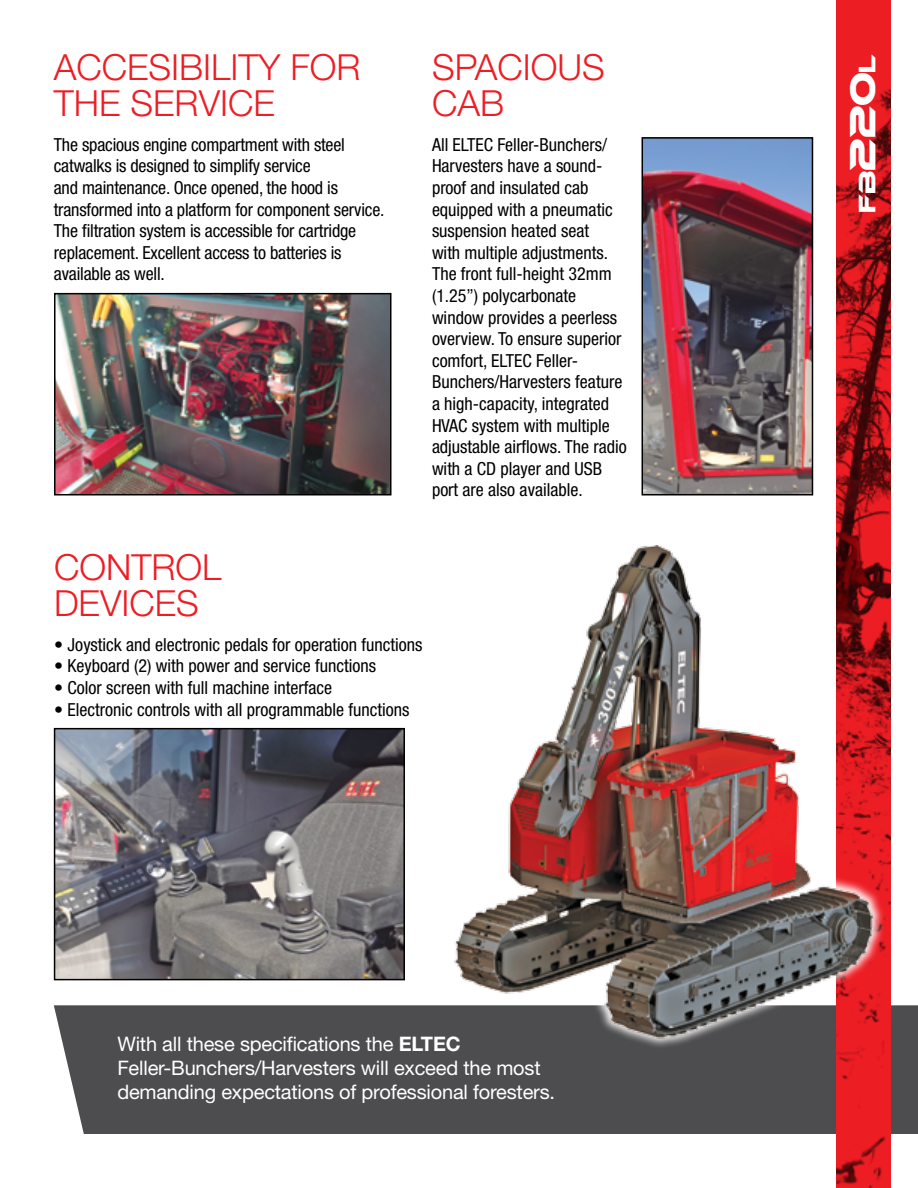
<style>
.page{position:relative;width:918px;height:1188px;background:#fff}
.page>*{position:absolute;margin:0;border:0;box-sizing:border-box;transform-origin:0 0}
.t1{font:300 36px/36px "Helvetica Neue LT Std";color:#ed1d24}
.t2{font:22.5px "Ethnocentric";color:#fff}
.t3{font:19.95px/24px "Helvetica Neue LT Std";letter-spacing:-.01em;color:#fff}
.t4{font:condensed 18px/21.6px "Helvetica Neue LT Std";color:#000}
.s1{font-weight:700}
.s2{font-size:34.5px}
</style>
<div class="page">
<div style="left:54px;top:1005px;width:864px;height:129px;background:#4d4d4f"></div>
<svg style="left:837px;top:0;width:54px;height:1188px;background:#c2171d"></svg>
<div style="left:442px;top:533px;width:443px;height:516px;background:#fff"></div>
<img style="left:433px;top:545px;width:453px;height:503px">
<img style="left:57px;top:731px;width:345px;height:246px">
<div style="left:54px;top:728px;width:351px;height:252px;border:2px solid #000"></div>
<img style="left:57px;top:296px;width:332px;height:196px">
<div style="left:54px;top:293px;width:338px;height:202px;border:2px solid #000"></div>
<img style="left:645px;top:140px;width:165px;height:352px">
<div style="left:642px;top:137px;width:171px;height:358px;border:2px solid #000"></div>
<h1 class="t1" style="left:54px;top:48px;width:26px">ACC</h1>
<h1 class="t1" style="left:127px;top:48px;width:93px">ESIBILITY</h1>
<h1 class="t1" style="left:291px;top:48px;width:24px">FOR</h1>
<h1 class="t1" style="left:54px;top:84px;width:223px">THE SERVICE</h1>
<p class="t4" style="left:54px;top:134px;width:332px">The spacious engine compartment with steel catwalks is designed to simplify service<br>and maintenance. Once opened, the hood is transformed into a platform for component service.<br>The filtration system is accessible for cartridge replacement. Excellent access to batteries is available as well.</p>
<h1 class="t1" style="left:432px;top:48px;width:65px">SPACIOU</h1>
<h1 class="t1" style="left:582px;top:48px;width:24px">S</h1>
<h1 class="t1" style="left:432px;top:84px;width:74px">CA B</h1>
<p class="t4" style="left:432px;top:134px;width:196px">All ELTEC Feller-Bunchers/<br>Harvesters have a sound&shy;proof and insulated cab equipped with a pneumatic suspension heated seat<br>with multiple adjustments.<br>The front full-height 32mm (1.25’’) polycarbonate window provides a peerless overview. To ensure superior comfort, ELTEC Feller-<br>Bunchers/Harvesters feature a high-capacity, integrated<br>HVAC system with multiple adjustable airflows. The radio with a CD player and USB port are also available.</p>
<h1 class="t1" style="left:54px;top:548px;width:146px">CONTROL<br>DEVIC ES</h1>
<p class="t4" style="left:54px;top:634px;width:370px">• Joystick and electronic pedals for operation functions</p>
<p class="t4" style="left:54px;top:655px;width:324px">• Keyboard (2) with power and service functions</p>
<p class="t4" style="left:54px;top:677px;width:280px">• Color screen with full machine interface</p>
<p class="t4" style="left:54px;top:698px;width:357px">• Electronic controls with all programmable functions</p>
<p class="t3" style="left:117px;top:1031px;width:439px">With all these specifications the <span class="s1">ELTEC<br></span>Feller-Bunchers/Harvesters will exceed the most demanding expectations of professional foresters.</p>
<p class="t2" style="left:856px;top:212px;width:160px;rotate:-90deg">fb<span class="s2">220</span>L</p>
</div>
